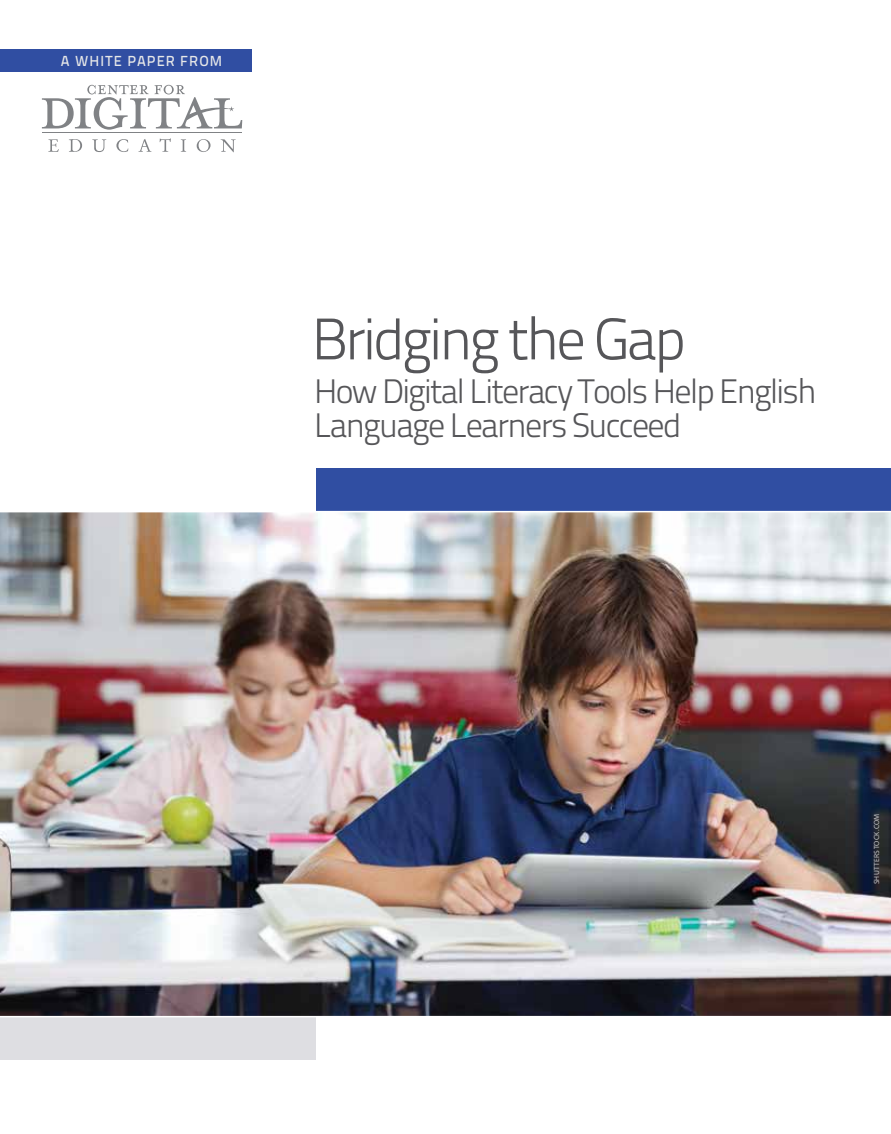
<style>
.page{position:relative;width:891px;height:1134px;background:#fff}
.page>*{position:absolute;margin:0;border:0;box-sizing:border-box;transform-origin:0 0}
.t1{font:300 58.5px "Titillium Text 22 L";letter-spacing:-.05em;color:#565659}
.t2{font:300 33.9px/33.9px "Titillium Text 22 L";letter-spacing:-.05em;color:#565659}
.t3{font:500 14.55px "Titillium Text 22 L";letter-spacing:.075em;color:#e6e7e8}
.t4{font:7.5px "Myriad Pro";letter-spacing:.04em;color:#fff}
</style>
<div class="page">
<div style="left:0;top:50px;width:252px;height:22px;background:#304ea2"></div>
<div style="left:0;top:1018px;width:315px;height:42px;background:#dedee2"></div>
<hr style="left:42px;top:132px;width:200px;height:1px;background:#808285">
<svg style="left:42px;top:85px;width:200px;height:45px"></svg>
<svg style="left:48px;top:139px;width:11px;height:13px"></svg>
<svg style="left:69px;top:139px;width:13px;height:13px"></svg>
<svg style="left:92px;top:139px;width:14px;height:13px"></svg>
<svg style="left:116px;top:139px;width:12px;height:13px"></svg>
<svg style="left:139px;top:139px;width:12px;height:13px"></svg>
<svg style="left:160px;top:138px;width:11px;height:14px"></svg>
<svg style="left:181px;top:139px;width:5px;height:13px"></svg>
<svg style="left:197px;top:139px;width:14px;height:13px"></svg>
<svg style="left:221px;top:139px;width:15px;height:13px"></svg>
<div style="left:316px;top:468px;width:575px;height:43px;background:#304ea2"></div>
<img style="left:0;top:512px;width:891px;height:504px">
<p class="t3" style="left:61px;top:50px;width:163px">A WHITE PAPER FROM</p>
<h1 class="t1" style="left:312px;top:296px;width:376px">Bridging the Gap</h1>
<p class="t2" style="left:314px;top:372px;width:504px">How Digital Literacy Tools Help English<br>Language Learners Succeed</p>
<p class="t4" style="left:872px;top:884px;width:72px;rotate:-90deg">SHUTTERSTOCK.COM</p>
</div>
